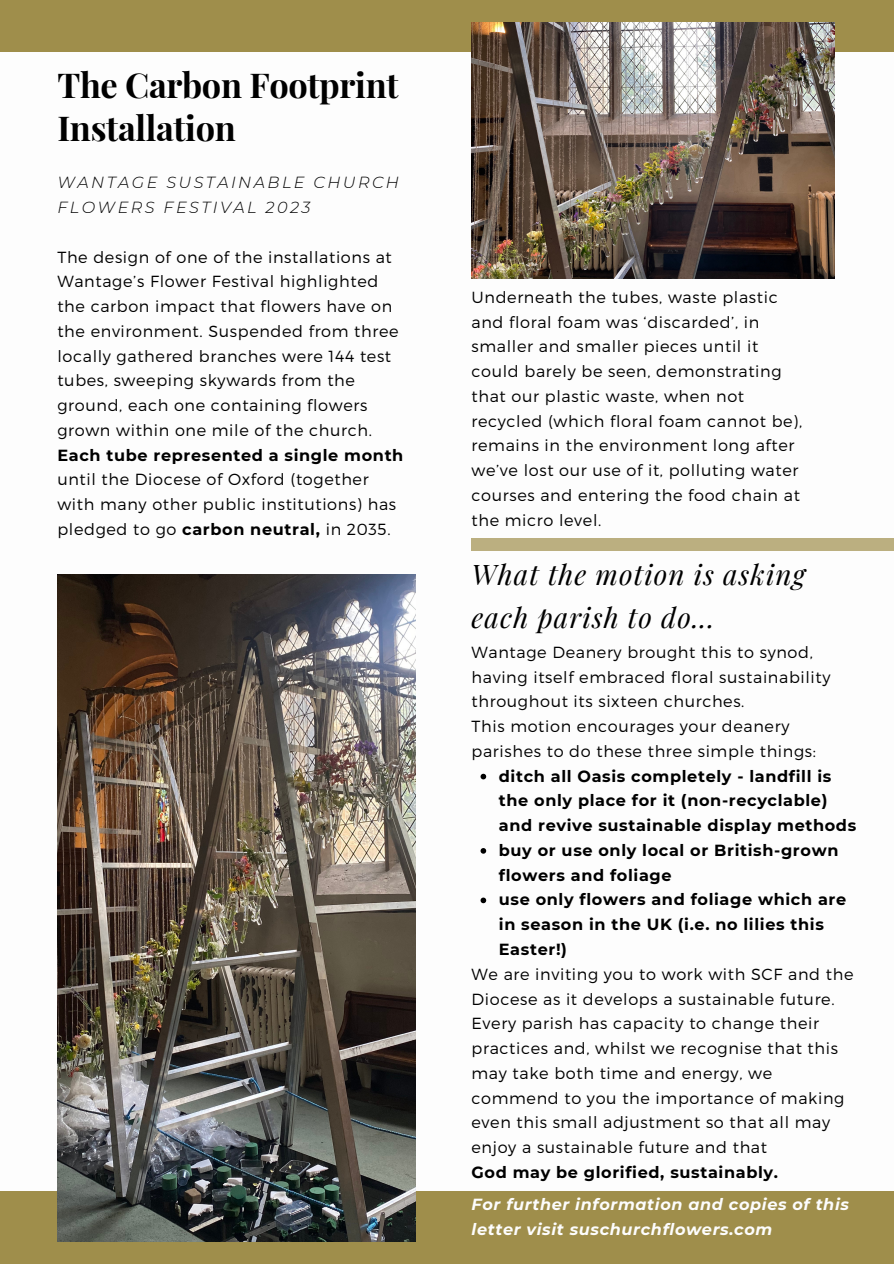
<style>
.page{position:relative;width:894px;height:1264px;background:#fff}
.page>*{position:absolute;margin:0;border:0;box-sizing:border-box;transform-origin:0 0}
.t1{font:700 34.35px/42.8px "Playfair Display";letter-spacing:-.01em;color:#000}
.t2{font:italic 27.75px/42.8px "Playfair Display";letter-spacing:.04em;color:#000}
.t3{font:300 16.05px/24.8px "Montserrat";letter-spacing:.04em;color:#000}
.t4{font:700 16.05px/24.8px "Montserrat";letter-spacing:.04em;color:#000}
.t5{font:italic 700 16.05px/24.8px "Montserrat";letter-spacing:.04em;color:#fdfdfd}
.t6{font:italic 300 16.05px/24.8px "Montserrat";letter-spacing:.15em;color:#000}
.s1{font-weight:700}
</style>
<div class="page">
<div style="left:0;top:1191px;width:893px;height:72px;background:#9f8e4b"></div>
<div style="left:0;top:0;width:893px;height:51px;background:#9f8e4b"></div>
<img style="left:57px;top:574px;width:358px;height:666px">
<img style="left:471px;top:22px;width:362px;height:256px">
<svg style="left:480px;top:773px;width:6px;height:6px"></svg>
<svg style="left:480px;top:848px;width:6px;height:5px"></svg>
<svg style="left:480px;top:897px;width:6px;height:6px"></svg>
<div style="left:471px;top:539px;width:422px;height:11px;background:#bbaf80"></div>
<h1 class="t1" style="left:57px;top:62px;width:342px">The Carbon Footprint<br>Installation</h1>
<h3 class="t6" style="left:57px;top:170px;width:343px">WANTAGE SUSTAINABLE CHURCH<br>FLOWERS FESTIVAL 2023</h3>
<p class="t3" style="left:57px;top:244px;width:347px">The design of one of the installations at Wantage’s Flower Festival highlighted the carbon impact that flowers have on the environment. Suspended from three locally gathered branches were 144 test tubes, sweeping skywards from the ground, each one containing flowers grown within one mile of the church.<br><span class="s1">Each tube represented a single month </span>until the Diocese of Oxford (together with many other public institutions) has pledged to go <span class="s1">carbon neutral,</span> in 2035.</p>
<p class="t3" style="left:471px;top:284px;width:332px">Underneath the tubes, waste plastic and floral foam was ‘discarded’, in smaller and smaller pieces until it could barely be seen, demonstrating that our plastic waste, when not recycled (which floral foam cannot be), remains in the environment long after we’ve lost our use of it, polluting water courses and entering the food chain at the micro level.</p>
<p class="t2" style="left:471px;top:552px;width:335px">What the motion is asking each parish to do...</p>
<h2 class="t3" style="left:471px;top:639px;width:360px">Wantage Deanery brought this to synod, having itself embraced floral sustainability throughout its sixteen churches.</h2>
<p class="t3" style="left:471px;top:713px;width:346px">This motion encourages your deanery parishes to do these three simple things:</p>
<p class="t4" style="left:498px;top:763px;width:359px">ditch all Oasis completely - landfill is the only place for it (non-recyclable) and revive sustainable display methods</p>
<p class="t4" style="left:498px;top:837px;width:341px">buy or use only local or British-grown flowers and foliage</p>
<p class="t4" style="left:498px;top:887px;width:349px">use only flowers and foliage which are in season in the UK (i.e. no lilies this<br>Easter!)</p>
<p class="t3" style="left:471px;top:960px;width:383px">We are inviting you to work with SCF and the Diocese as it develops a sustainable future.<br>Every parish has capacity to change their practices and, whilst we recognise that this may take both time and energy, we commend to you the importance of making even this small adjustment so that all may enjoy a sustainable future and that</p>
<p class="t4" style="left:471px;top:1159px;width:308px">God may be glorified, sustainably.</p>
<p class="t5" style="left:471px;top:1192px;width:379px">For further information and copies of this letter visit suschurchflowers.com</p>
</div>
